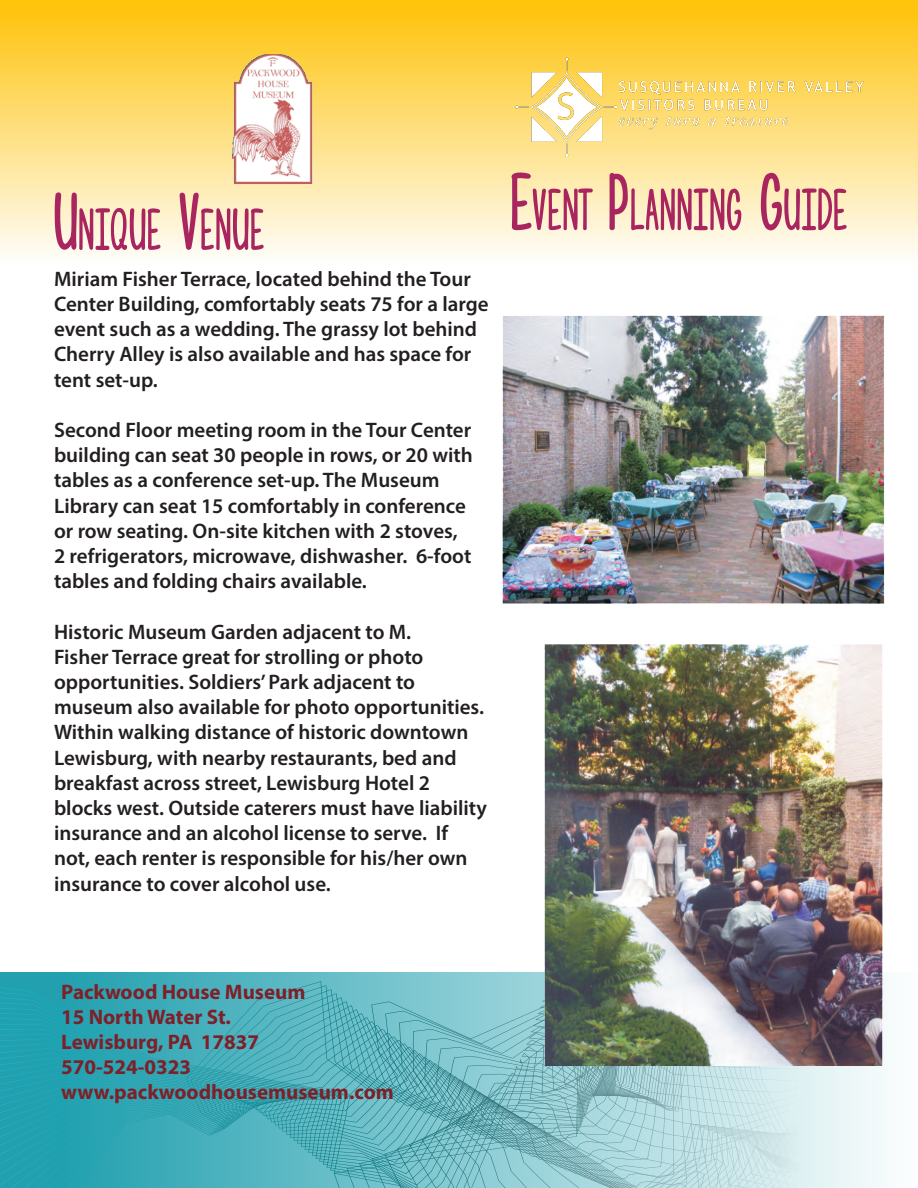
<style>
.page{position:relative;width:918px;height:1188px;background:#fff}
.page>*{position:absolute;margin:0;border:0;box-sizing:border-box;transform-origin:0 0}
.t1{font:72px "Photographs";color:#a92560}
.t2{font:600 21px/25.2px "Myriad Pro";color:#231f20}
.t3{font:700 21px "Myriad Pro";color:#7e2029}
</style>
<div class="page">
<div style="left:0;top:0;width:918px;height:265px;background:linear-gradient(to bottom,#fec206,#fefefc)"></div>
<img style="left:515px;top:58px;width:349px;height:99px">
<svg style="left:0;top:972px;width:885px;height:216px;background:#6cbcc5"></svg>
<img style="left:491px;top:315px;width:394px;height:751px">
<img style="left:229px;top:54px;width:87px;height:133px">
<p class="t1" style="left:54px;top:175px;width:212px">Unique Venue</p>
<p class="t2" style="left:54px;top:266px;width:436px">Miriam Fisher Terrace, located behind the Tour Center Building, comfortably seats 75 for a large event such as a wedding. The grassy lot behind Cherry Alley is also available and has space for tent set-up.</p>
<p class="t2" style="left:54px;top:417px;width:420px">Second Floor meeting room in the Tour Center building can seat 30 people in rows, or 20 with tables as a conference set-up. The Museum Library can seat 15 comfortably in conference or row seating. On-site kitchen with 2 stoves, 2 refrigerators, microwave, dishwasher. 6-foot tables and folding chairs available.</p>
<p class="t2" style="left:54px;top:618px;width:434px">Historic Museum Garden adjacent to M.<br>Fisher Terrace great for strolling or photo opportunities. Soldiers’ Park adjacent to museum also available for photo opportunities.<br>Within walking distance of historic downtown Lewisburg, with nearby restaurants, bed and breakfast across street, Lewisburg Hotel 2 blocks west. Outside caterers must have liability insurance and an alcohol license to serve. If not, each renter is responsible for his/her own insurance to cover alcohol use.</p>
<p class="t1" style="left:511px;top:156px;width:338px">Event Planning Guide</p>
<p class="t3" style="left:61px;top:978px;width:246px">Packwood House Museum</p>
<p class="t3" style="left:61px;top:1003px;width:171px">15 North Water St.</p>
<p class="t3" style="left:61px;top:1028px;width:200px">Lewisburg, PA 17837</p>
<p class="t3" style="left:61px;top:1053px;width:132px">570-524-0323</p>
<p class="t3" style="left:61px;top:1079px;width:334px">www.packwoodhousemuseum.com</p>
</div>
